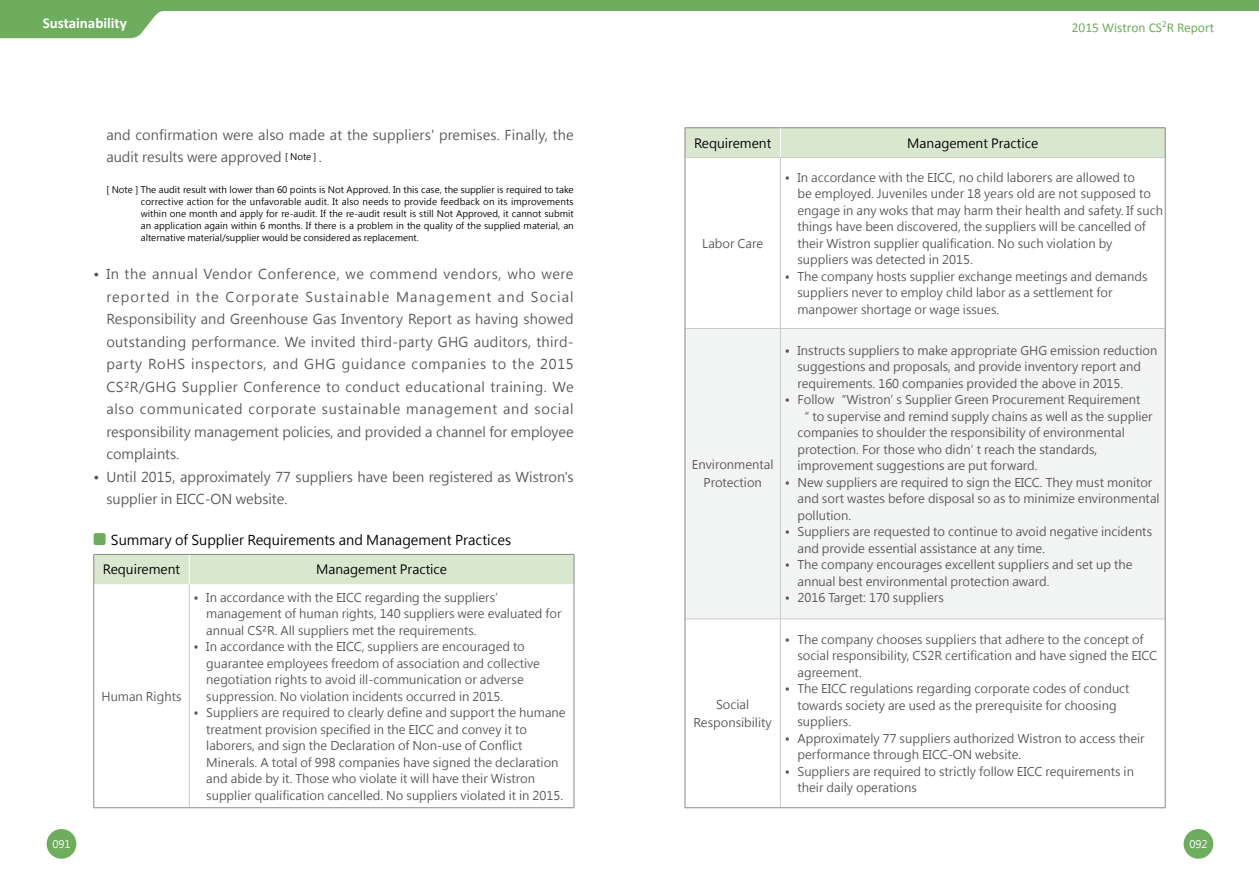
<style>
.page{position:relative;width:1259px;height:893px;background:#fff}
.page>*{position:absolute;margin:0;border:0;box-sizing:border-box;transform-origin:0 0}
.t1{font:700 15px "Calibri";color:#fff}
.t2{font:13.5px/22.5px "Microsoft Jheng Hei";color:#595757}
.t3{font:13.5px "Microsoft Jheng Hei";color:#000}
.t4{font:13.5px "Calibri";color:#6ead5d}
.t5{font:12.75px "Microsoft Jheng Hei";color:#000}
.t6{font:12px/16.5px "Microsoft Jheng Hei";color:#595757}
.t7{font:10.5px "Microsoft Jheng Hei";color:#fff}
.t8{font:9px/12px "Microsoft Jheng Hei";color:#000;text-align:justify}
.s1{font-size:9px;color:#000}
</style>
<div class="page">
<svg style="left:0;top:0;width:1259px;height:38px"></svg>
<div style="left:1183px;top:829px;width:30px;height:30px;background:#6ead5d;border-radius:50%"></div>
<div style="left:47px;top:829px;width:29px;height:30px;background:#6ead5d;border-radius:50%"></div>
<div style="left:685px;top:329px;width:480px;height:290px;background:#f2f3f3"></div>
<hr style="left:780px;top:158px;width:1px;height:170px;background:#c9caca">
<hr style="left:780px;top:328px;width:385px;height:1px;background:#c9caca">
<hr style="left:780px;top:329px;width:1px;height:290px;background:#c9caca">
<hr style="left:780px;top:619px;width:385px;height:1px;background:#c9caca">
<hr style="left:780px;top:619px;width:1px;height:188px;background:#c9caca">
<div style="left:685px;top:128px;width:480px;height:30px;background:#d9e7cf"></div>
<hr style="left:685px;top:157px;width:95px;height:1px;background:#c9caca">
<hr style="left:685px;top:328px;width:95px;height:1px;background:#c9caca">
<hr style="left:685px;top:619px;width:95px;height:1px;background:#c9caca">
<hr style="left:685px;top:127px;width:95px;height:1px;background:#898989">
<hr style="left:684px;top:128px;width:1px;height:30px;background:#898989">
<hr style="left:780px;top:127px;width:385px;height:1px;background:#898989">
<hr style="left:1165px;top:128px;width:1px;height:30px;background:#898989">
<hr style="left:684px;top:158px;width:1px;height:170px;background:#898989">
<hr style="left:1165px;top:158px;width:1px;height:170px;background:#898989">
<hr style="left:684px;top:328px;width:1px;height:291px;background:#898989">
<hr style="left:1165px;top:328px;width:1px;height:291px;background:#898989">
<hr style="left:684px;top:619px;width:1px;height:188px;background:#898989">
<hr style="left:1165px;top:619px;width:1px;height:188px;background:#898989">
<hr style="left:685px;top:807px;width:95px;height:1px;background:#898989">
<hr style="left:780px;top:807px;width:385px;height:1px;background:#898989">
<hr style="left:189px;top:584px;width:1px;height:223px;background:#c9caca">
<hr style="left:189px;top:807px;width:385px;height:1px;background:#898989">
<hr style="left:94px;top:807px;width:95px;height:1px;background:#898989">
<div style="left:93px;top:554px;width:482px;height:30px;background:#d9e7cf"></div>
<hr style="left:93px;top:584px;width:1px;height:223px;background:#898989">
<hr style="left:574px;top:584px;width:1px;height:223px;background:#898989">
<div style="left:94px;top:533px;width:12px;height:12px;background:#6ead5d;border-radius:2px"></div>
<p class="t1" style="left:43px;top:13px;width:86px">Sustainability</p>
<p class="t4" style="left:1071px;top:19px;width:144px">2015 Wistron CS<sup>2</sup>R Report</p>
<p class="t2" style="left:106px;top:123px;width:469px">and confirmation were also made at the suppliers' premises. Finally, the audit results were approved <span class="s1">[ Note ]</span> .</p>
<p class="t8" style="left:141px;top:183px;width:434px;text-indent:-34px">[ Note ] The audit result with lower than 60 points is Not Approved. In this case, the supplier is required to take corrective action for the unfavorable audit. It also needs to provide feedback on its improvements within one month and apply for re-audit. If the re-audit result is still Not Approved, it cannot submit an application again within 6 months. If there is a problem in the quality of the supplied material, an alternative material/supplier would be considered as replacement.</p>
<p class="t2" style="left:106px;top:263px;width:469px;text-align:justify;text-indent:-13px">• In the annual Vendor Conference, we commend vendors, who were reported in the Corporate Sustainable Management and Social Responsibility and Greenhouse Gas Inventory Report as having showed outstanding performance. We invited third-party GHG auditors, third&shy;party RoHS inspectors, and GHG guidance companies to the 2015<br>CS²R/GHG Supplier Conference to conduct educational training. We also communicated corporate sustainable management and social responsibility management policies, and provided a channel for employee complaints.</p>
<p class="t2" style="left:106px;top:465px;width:469px;text-indent:-13px">• Until 2015, approximately 77 suppliers have been registered as Wistron's supplier in EICC-ON website.</p>
<p class="t3" style="left:111px;top:531px;width:402px">Summary of Supplier Requirements and Management Practices</p>
<p class="t5" style="left:103px;top:562px;width:79px">Requirement</p>
<p class="t5" style="left:316px;top:562px;width:133px">Management Practice</p>
<p class="t6" style="left:101px;top:688px;width:81px">Human Rights</p>
<p class="t6" style="left:206px;top:589px;width:357px;text-indent:-13px">• In accordance with the EICC regarding the suppliers’ management of human rights, 140 suppliers were evaluated for annual CS²R. All suppliers met the requirements.</p>
<p class="t6" style="left:206px;top:638px;width:335px;text-indent:-13px">• In accordance with the EICC, suppliers are encouraged to guarantee employees freedom of association and collective negotiation rights to avoid ill-communication or adverse suppression. No violation incidents occurred in 2015.</p>
<p class="t6" style="left:206px;top:704px;width:361px;text-indent:-13px">• Suppliers are required to clearly define and support the humane treatment provision specified in the EICC and convey it to laborers, and sign the Declaration of Non-use of Conflict Minerals. A total of 998 companies have signed the declaration and abide by it. Those who violate it will have their Wistron supplier qualification cancelled. No suppliers violated it in 2015.</p>
<p class="t5" style="left:694px;top:135px;width:79px">Requirement</p>
<p class="t5" style="left:907px;top:135px;width:133px">Management Practice</p>
<p class="t6" style="left:702px;top:235px;width:62px">Labor Care</p>
<p class="t6" style="left:692px;top:456px;width:83px;line-height:18px;text-align:center">Environmental<br>Protection</p>
<p class="t6" style="left:693px;top:696px;width:80px;line-height:18px;text-align:center">Social<br>Responsibility</p>
<p class="t6" style="left:797px;top:169px;width:367px;text-indent:-13px">• In accordance with the EICC, no child laborers are allowed to<br>be employed. Juveniles under 18 years old are not supposed to engage in any woks that may harm their health and safety. If such things have been discovered, the suppliers will be cancelled of their Wistron supplier qualification. No such violation by suppliers was detected in 2015.</p>
<p class="t6" style="left:797px;top:268px;width:351px;text-indent:-13px">• The company hosts supplier exchange meetings and demands suppliers never to employ child labor as a settlement for manpower shortage or wage issues.</p>
<p class="t6" style="left:797px;top:342px;width:361px;text-indent:-13px">• Instructs suppliers to make appropriate GHG emission reduction suggestions and proposals, and provide inventory report and requirements. 160 companies provided the above in 2015.</p>
<p class="t6" style="left:797px;top:391px;width:357px;text-indent:-13px">• Follow“Wistron’s Supplier Green Procurement Requirement “ to supervise and remind supply chains as well as the supplier companies to shoulder the responsibility of environmental protection. For those who didn’t reach the standards, improvement suggestions are put forward.</p>
<p class="t6" style="left:797px;top:474px;width:364px;text-indent:-13px">• New suppliers are required to sign the EICC. They must monitor and sort wastes before disposal so as to minimize environmental pollution.</p>
<p class="t6" style="left:797px;top:523px;width:356px;text-indent:-13px">• Suppliers are requested to continue to avoid negative incidents and provide essential assistance at any time.</p>
<p class="t6" style="left:797px;top:556px;width:336px;text-indent:-13px">• The company encourages excellent suppliers and set up the annual best environmental protection award.</p>
<p class="t6" style="left:784px;top:589px;width:161px">• 2016 Target: 170 suppliers</p>
<p class="t6" style="left:797px;top:631px;width:361px;text-indent:-13px">• The company chooses suppliers that adhere to the concept of social responsibility, CS2R certification and have signed the EICC agreement.</p>
<p class="t6" style="left:797px;top:681px;width:334px;text-indent:-13px">• The EICC regulations regarding corporate codes of conduct towards society are used as the prerequisite for choosing suppliers.</p>
<p class="t6" style="left:797px;top:730px;width:349px;text-indent:-13px">• Approximately 77 suppliers authorized Wistron to access their performance through EICC-ON website.</p>
<p class="t6" style="left:797px;top:763px;width:338px;text-indent:-13px">• Suppliers are required to strictly follow EICC requirements in their daily operations</p>
<p class="t7" style="left:52px;top:837px;width:20px">091</p>
<p class="t7" style="left:1189px;top:837px;width:20px">092</p>
</div>
